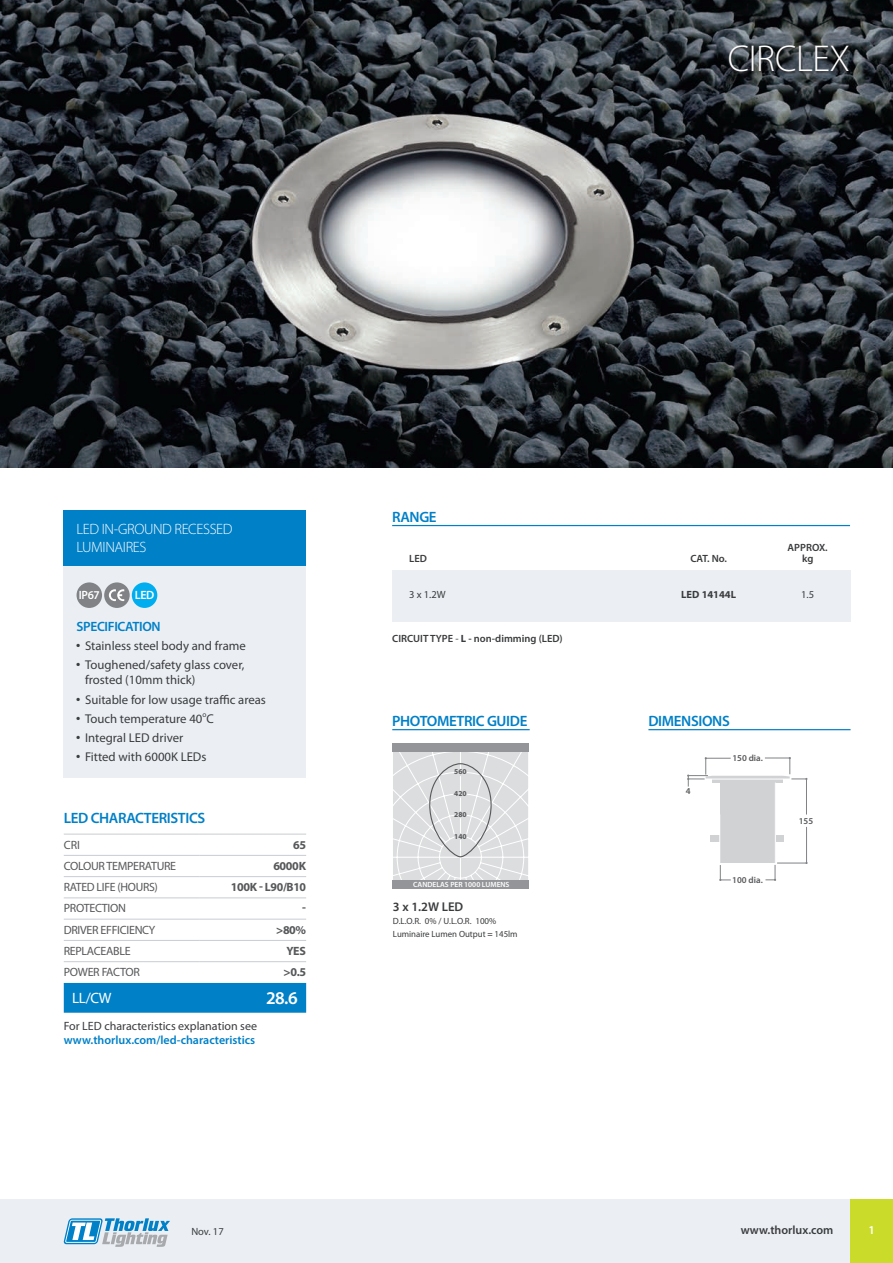
<style>
.page{position:relative;width:893px;height:1263px;background:#fff}
.page>*{position:absolute;margin:0;border:0;box-sizing:border-box;transform-origin:0 0}
.t1{font:300 37.5px "Myriad Pro";letter-spacing:-.01em;color:#fff}
.t2{font:600 18px "Myriad Pro";color:#fff}
.t3{font:600 15px "Myriad Pro";letter-spacing:-.025em;color:#0080c7}
.t4{font:300 15px/18px "Myriad Pro";letter-spacing:-.025em;color:#fff}
.t5{font:15px "Myriad Pro";color:#fff}
.t6{font:600 13.5px "Myriad Pro";letter-spacing:-.025em;color:#0080c7}
.t7{font:12.75px/15px "Myriad Pro";color:#3a3b3d}
.t8{font:600 12.75px "Myriad Pro";color:#3a3b3d}
.t9{font:12px "Myriad Pro";letter-spacing:-.025em;color:#57585a}
.t10{font:12px "Myriad Pro";color:#3a3b3d}
.t11{font:600 12px "Myriad Pro";color:#0080c7}
.t12{font:700 12px "Myriad Pro";letter-spacing:-.03em;color:#57585a}
.t13{font:600 12px "Myriad Pro";color:#3a3b3d}
.t14{font:600 12px "Myriad Pro";letter-spacing:-.025em;color:#fff}
.t15{font:600 10.5px "Myriad Pro";color:#3a3b3d}
.t16{font:10.5px "Myriad Pro";color:#3a3b3d}
.t17{font:700 10.5px "Myriad Pro";color:#3a3b3d}
.t18{font:9px/13.2px "Myriad Pro";color:#3a3b3d}
.t19{font:600 9px "Myriad Pro";color:#57585a}
.t20{font:600 7.5px "Myriad Pro";color:#fff}
.t21{font:700 7.5px "Myriad Pro";color:#57585a}
.t22{font:7.5px "Myriad Pro";color:#3a3b3d}
.s1{font-weight:400}
.s2{font-weight:700}
.s3{font-weight:600}
</style>
<div class="page">
<img style="left:0;top:0;width:893px;height:468px">
<div style="left:64px;top:510px;width:242px;height:268px;background:#ebeff4"></div>
<div style="left:64px;top:510px;width:242px;height:56px;background:#0080c7"></div>
<div style="left:727px;top:45px;width:123px;height:30px;background:#231f20;opacity:.8"></div>
<div style="left:104px;top:582px;width:26px;height:26px;background:#808285;border-radius:50%"></div>
<svg style="left:109px;top:589px;width:15px;height:12px"></svg>
<div style="left:77px;top:582px;width:25px;height:26px;background:#808285;border-radius:50%"></div>
<div style="left:132px;top:582px;width:25px;height:26px;background:#00aeef;border-radius:50%"></div>
<hr style="left:648px;top:729px;width:202px;height:1px;background:#0080c7">
<svg style="left:687px;top:757px;width:121px;height:124px"></svg>
<hr style="left:705px;top:779px;width:85px;height:1px;background:#fff">
<hr style="left:719px;top:814px;width:1px;height:50px;background:#fff">
<hr style="left:775px;top:782px;width:1px;height:82px;background:#fff">
<hr style="left:392px;top:729px;width:138px;height:1px;background:#0080c7">
<svg style="left:392px;top:751px;width:137px;height:129px;background:#dddedf"></svg>
<div style="left:392px;top:743px;width:137px;height:8px;background:#939598"></div>
<div style="left:392px;top:880px;width:137px;height:8px;background:#939598"></div>
<div style="left:392px;top:570px;width:458px;height:52px;background:#ebeff4"></div>
<hr style="left:392px;top:525px;width:458px;height:1px;background:#0080c7">
<div style="left:64px;top:983px;width:242px;height:30px;background:#0080c7"></div>
<hr style="left:64px;top:834px;width:136px;height:1px;background:#c8ccd2">
<hr style="left:200px;top:834px;width:106px;height:1px;background:#c8ccd2">
<hr style="left:64px;top:855px;width:136px;height:1px;background:#c8ccd2">
<hr style="left:200px;top:855px;width:106px;height:1px;background:#c8ccd2">
<hr style="left:64px;top:876px;width:136px;height:1px;background:#c8ccd2">
<hr style="left:200px;top:876px;width:106px;height:1px;background:#c8ccd2">
<hr style="left:64px;top:897px;width:136px;height:1px;background:#c8ccd2">
<hr style="left:200px;top:897px;width:106px;height:1px;background:#c8ccd2">
<hr style="left:64px;top:919px;width:136px;height:1px;background:#c8ccd2">
<hr style="left:200px;top:919px;width:106px;height:1px;background:#c8ccd2">
<hr style="left:64px;top:940px;width:136px;height:1px;background:#c8ccd2">
<hr style="left:200px;top:940px;width:106px;height:1px;background:#c8ccd2">
<hr style="left:64px;top:961px;width:136px;height:1px;background:#c8ccd2">
<hr style="left:200px;top:961px;width:106px;height:1px;background:#c8ccd2">
<div style="left:0;top:1199px;width:893px;height:64px;background:#ebeff4"></div>
<svg style="left:64px;top:1218px;width:106px;height:29px"></svg>
<div style="left:850px;top:1199px;width:43px;height:64px;background:#cadb2a"></div>
<h1 class="t1" style="left:728px;top:36px;width:124px">CIRCLEX</h1>
<p class="t4" style="left:77px;top:520px;width:158px">LED IN-GROUND RECESSED<br>LUMINAIRES</p>
<p class="t14" style="left:79px;top:588px;width:23px">IP67</p>
<p class="t14" style="left:135px;top:588px;width:21px">LED</p>
<p class="t6" style="left:77px;top:618px;width:86px">SPECIFICATION</p>
<p class="t7" style="left:77px;top:638px;width:171px">● Stainless steel body and frame</p>
<p class="t7" style="left:85px;top:657px;width:161px;text-indent:-9px">● Toughened/safety glass cover, frosted (10mm thick)</p>
<p class="t7" style="left:77px;top:692px;width:191px">● Suitable for low usage traffic areas</p>
<p class="t7" style="left:77px;top:711px;width:139px">● Touch temperature 40 C</p>
<p class="t22" style="left:202px;top:710px;width:6px">o</p>
<p class="t7" style="left:77px;top:730px;width:108px">● Integral LED driver</p>
<p class="t7" style="left:77px;top:749px;width:131px">● Fitted with 6000K LEDs</p>
<p class="t3" style="left:64px;top:809px;width:143px">LED CHARACTERISTICS</p>
<p class="t9" style="left:64px;top:837px;width:18px">CRI</p>
<p class="t12" style="left:293px;top:837px;width:14px">65</p>
<p class="t9" style="left:64px;top:858px;width:114px">COLOUR TEMPERATURE</p>
<p class="t12" style="left:273px;top:858px;width:34px">6000K</p>
<p class="t9" style="left:64px;top:880px;width:96px">RATED LIFE (HOURS)</p>
<p class="t12" style="left:231px;top:879px;width:77px">100K - L90/B10</p>
<p class="t9" style="left:64px;top:901px;width:64px">PROTECTION</p>
<p class="t12" style="left:302px;top:900px;width:5px">-</p>
<p class="t9" style="left:64px;top:922px;width:93px">DRIVER EFFICIENCY</p>
<p class="t12" style="left:276px;top:922px;width:31px">&gt;80%</p>
<p class="t9" style="left:64px;top:943px;width:68px">REPLACEABLE</p>
<p class="t12" style="left:286px;top:943px;width:21px">YES</p>
<p class="t9" style="left:64px;top:965px;width:78px">POWER FACTOR</p>
<p class="t12" style="left:284px;top:964px;width:24px">&gt;0.5</p>
<p class="t5" style="left:72px;top:988px;width:41px">LL/CW</p>
<h2 class="t2" style="left:266px;top:986px;width:33px">28.6</h2>
<p class="t10" style="left:64px;top:1019px;width:195px">For LED characteristics explanation see</p>
<p class="t11" style="left:64px;top:1032px;width:193px">www.thorlux.com/led-characteristics</p>
<p class="t3" style="left:392px;top:507px;width:46px">RANGE</p>
<p class="t15" style="left:788px;top:541px;width:42px">APPROX.</p>
<p class="t15" style="left:409px;top:552px;width:19px">LED</p>
<p class="t15" style="left:690px;top:552px;width:38px">CAT. No.</p>
<p class="t15" style="left:802px;top:552px;width:13px">kg</p>
<p class="t16" style="left:409px;top:588px;width:38px">3 x 1.2W</p>
<p class="t17" style="left:681px;top:588px;width:56px">LED 14144L</p>
<p class="t16" style="left:801px;top:588px;width:14px">1.5</p>
<p class="t15" style="left:392px;top:632px;width:172px">CIRCUIT TYPE <span class="s1">-</span> <span class="s2">L</span> - non-dimming (LED)</p>
<p class="t3" style="left:392px;top:711px;width:137px">PHOTOMETRIC GUIDE</p>
<p class="t21" style="left:454px;top:767px;width:14px">560</p>
<p class="t21" style="left:454px;top:788px;width:14px">420</p>
<p class="t21" style="left:454px;top:809px;width:14px">280</p>
<p class="t21" style="left:454px;top:831px;width:14px">140</p>
<p class="t20" style="left:413px;top:879px;width:98px">CANDELAS PER 1000 LUMENS</p>
<p class="t8" style="left:393px;top:898px;width:72px">3 x 1.2W LED</p>
<p class="t18" style="left:393px;top:914px;width:126px">D.L.O.R. 0% / U.L.O.R. 100%<br>Luminaire Lumen Output <span class="s3">=</span> 145lm</p>
<p class="t3" style="left:648px;top:711px;width:83px">DIMENSIONS</p>
<p class="t19" style="left:686px;top:785px;width:6px">4</p>
<p class="t19" style="left:732px;top:752px;width:32px">150 dia.</p>
<p class="t19" style="left:732px;top:874px;width:32px">100 dia.</p>
<p class="t19" style="left:799px;top:815px;width:16px">155</p>
<p class="t16" style="left:191px;top:1225px;width:34px">Nov. 17</p>
<p class="t13" style="left:741px;top:1222px;width:94px">www.thorlux.com</p>
<p class="t14" style="left:868px;top:1222px;width:8px">1</p>
</div>
